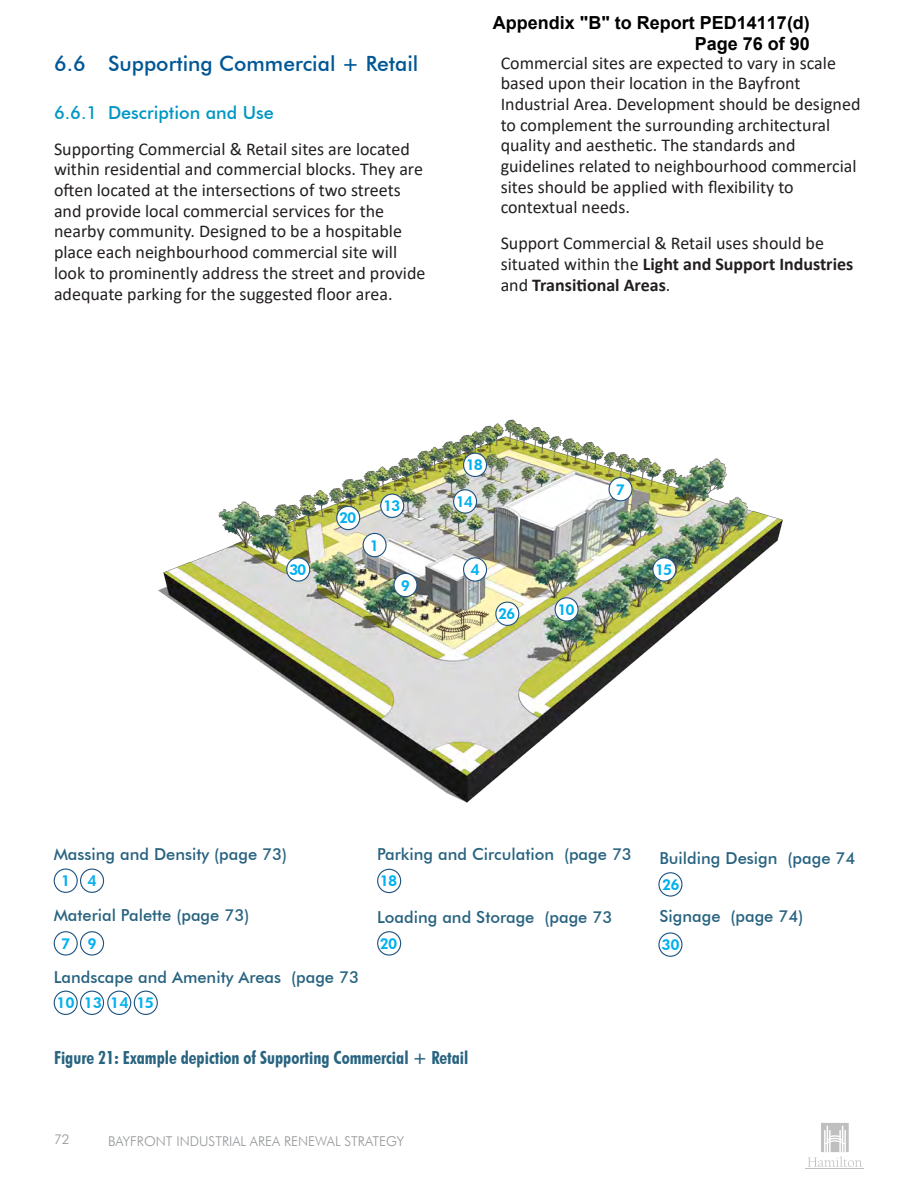
<style>
.page{position:relative;width:918px;height:1188px;background:#fff}
.page>*{position:absolute;margin:0;border:0;box-sizing:border-box;transform-origin:0 0}
.t1{font:500 21px "Futura BT";color:#005795}
.t2{font:18px/20.7px "Calibri";color:#231f20}
.t3{font:700 condensed 18px "Futura BT";color:#286380}
.t4{font:700 18px/21.6px "Arial";color:#000;text-align:right}
.t5{font:500 18px "Futura BT";color:#0097c4}
.t6{font:500 16.5px "Futura BT";color:#286380}
.t7{font:800 15px "Futura BT";letter-spacing:-.075em;color:#00b0f0}
.t8{font:300 13.5px "Futura BT";color:#939598}
.s1{font-weight:700}
</style>
<div class="page">
<hr style="left:806px;top:1169px;width:58px;height:1px;background:#bfbfbf">
<svg style="left:808px;top:1123px;width:54px;height:44px"></svg>
<img style="left:158px;top:419px;width:625px;height:384px">
<div style="left:363px;top:533px;width:23px;height:24px;background:#fff;border-radius:50%"></div>
<div style="left:363px;top:533px;width:24px;height:24px;border:1px solid #1c5280;border-radius:50%"></div>
<div style="left:394px;top:573px;width:23px;height:24px;background:#fff;border-radius:50%"></div>
<div style="left:393px;top:573px;width:25px;height:24px;border:1px solid #1c5280;border-radius:50%"></div>
<div style="left:609px;top:478px;width:23px;height:23px;background:#fff;border-radius:50%"></div>
<div style="left:609px;top:477px;width:24px;height:24px;border:1px solid #1c5280;border-radius:50%"></div>
<div style="left:464px;top:558px;width:23px;height:23px;background:#fff;border-radius:50%"></div>
<div style="left:463px;top:557px;width:24px;height:25px;border:1px solid #1c5280;border-radius:50%"></div>
<div style="left:555px;top:598px;width:23px;height:23px;background:#fff;border-radius:50%"></div>
<div style="left:555px;top:597px;width:24px;height:25px;border:1px solid #1c5280;border-radius:50%"></div>
<div style="left:337px;top:506px;width:23px;height:24px;background:#fff;border-radius:50%"></div>
<div style="left:336px;top:506px;width:24px;height:24px;border:1px solid #1c5280;border-radius:50%"></div>
<div style="left:381px;top:494px;width:23px;height:23px;background:#fff;border-radius:50%"></div>
<div style="left:380px;top:494px;width:24px;height:24px;border:1px solid #1c5280;border-radius:50%"></div>
<div style="left:496px;top:602px;width:23px;height:23px;background:#fff;border-radius:50%"></div>
<div style="left:495px;top:602px;width:24px;height:24px;border:1px solid #1c5280;border-radius:50%"></div>
<div style="left:287px;top:558px;width:23px;height:23px;background:#fff;border-radius:50%"></div>
<div style="left:286px;top:557px;width:24px;height:25px;border:1px solid #1c5280;border-radius:50%"></div>
<div style="left:454px;top:490px;width:23px;height:23px;background:#fff;border-radius:50%"></div>
<div style="left:453px;top:489px;width:24px;height:25px;border:1px solid #1c5280;border-radius:50%"></div>
<div style="left:464px;top:453px;width:23px;height:23px;background:#fff;border-radius:50%"></div>
<div style="left:463px;top:453px;width:24px;height:24px;border:1px solid #1c5280;border-radius:50%"></div>
<div style="left:653px;top:558px;width:23px;height:23px;background:#fff;border-radius:50%"></div>
<div style="left:652px;top:557px;width:24px;height:25px;border:1px solid #1c5280;border-radius:50%"></div>
<div style="left:54px;top:869px;width:24px;height:24px;border:1px solid #1c5280;border-radius:50%"></div>
<div style="left:107px;top:991px;width:24px;height:24px;border:1px solid #1c5280;border-radius:50%"></div>
<div style="left:658px;top:932px;width:24px;height:25px;border:1px solid #1c5280;border-radius:50%"></div>
<div style="left:54px;top:991px;width:24px;height:24px;border:1px solid #1c5280;border-radius:50%"></div>
<div style="left:377px;top:869px;width:24px;height:24px;border:1px solid #1c5280;border-radius:50%"></div>
<div style="left:658px;top:872px;width:24px;height:25px;border:1px solid #1c5280;border-radius:50%"></div>
<div style="left:134px;top:991px;width:24px;height:24px;border:1px solid #1c5280;border-radius:50%"></div>
<div style="left:377px;top:931px;width:24px;height:25px;border:1px solid #1c5280;border-radius:50%"></div>
<div style="left:80px;top:869px;width:24px;height:24px;border:1px solid #1c5280;border-radius:50%"></div>
<div style="left:54px;top:931px;width:24px;height:25px;border:1px solid #1c5280;border-radius:50%"></div>
<div style="left:80px;top:931px;width:24px;height:25px;border:1px solid #1c5280;border-radius:50%"></div>
<div style="left:80px;top:991px;width:24px;height:24px;border:1px solid #1c5280;border-radius:50%"></div>
<p class="t1" style="left:54px;top:51px;width:366px">6.6 Supporting Commercial + Retail</p>
<p class="t5" style="left:54px;top:102px;width:221px">6.6.1 Description and Use</p>
<p class="t2" style="left:54px;top:138px;width:373px">Supporting Commercial &amp; Retail sites are located within residential and commercial blocks. They are often located at the intersections of two streets and provide local commercial services for the nearby community. Designed to be a hospitable place each neighbourhood commercial site will look to prominently address the street and provide adequate parking for the suggested floor area.</p>
<p class="t4" style="left:493px;top:12px;width:319px">Appendix "B" to Report PED14117(d)<br>Page 76 of 90</p>
<p class="t2" style="left:501px;top:52px;width:361px">Commercial sites are expected to vary in scale based upon their location in the Bayfront Industrial Area. Development should be designed to complement the surrounding architectural quality and aesthetic. The standards and guidelines related to neighbourhood commercial sites should be applied with flexibility to contextual needs.</p>
<p class="t2" style="left:501px;top:232px;width:354px">Support Commercial &amp; Retail uses should be situated within the <span class="s1">Light and Support Industries </span>and <span class="s1">Transitional Areas</span>.</p>
<p class="t7" style="left:289px;top:560px;width:19px">30</p>
<p class="t7" style="left:339px;top:509px;width:19px">20</p>
<p class="t7" style="left:383px;top:497px;width:19px">13</p>
<p class="t7" style="left:370px;top:536px;width:11px">1</p>
<p class="t7" style="left:401px;top:576px;width:11px">9</p>
<p class="t7" style="left:466px;top:456px;width:19px">18</p>
<p class="t7" style="left:456px;top:492px;width:19px">14</p>
<p class="t7" style="left:470px;top:561px;width:11px">4</p>
<p class="t7" style="left:498px;top:605px;width:19px">26</p>
<p class="t7" style="left:557px;top:600px;width:19px">10</p>
<p class="t7" style="left:616px;top:480px;width:11px">7</p>
<p class="t7" style="left:655px;top:560px;width:19px">15</p>
<p class="t6" style="left:54px;top:844px;width:235px">Massing and Density (page 73)</p>
<p class="t7" style="left:61px;top:872px;width:11px">1</p>
<p class="t7" style="left:87px;top:872px;width:11px">4</p>
<p class="t6" style="left:54px;top:905px;width:197px">Material Palette (page 73)</p>
<p class="t7" style="left:61px;top:934px;width:11px">7</p>
<p class="t7" style="left:87px;top:934px;width:11px">9</p>
<p class="t6" style="left:54px;top:967px;width:307px">Landscape and Amenity Areas (page 73</p>
<p class="t7" style="left:56px;top:994px;width:20px">10</p>
<p class="t7" style="left:84px;top:993px;width:20px">13</p>
<p class="t7" style="left:110px;top:993px;width:20px">14</p>
<p class="t7" style="left:137px;top:994px;width:19px">15</p>
<p class="t6" style="left:377px;top:844px;width:256px">Parking and Circulation (page 73</p>
<p class="t6" style="left:659px;top:848px;width:197px">Building Design (page 74</p>
<p class="t7" style="left:380px;top:872px;width:19px">18</p>
<p class="t7" style="left:662px;top:875px;width:19px">26</p>
<p class="t6" style="left:377px;top:907px;width:237px">Loading and Storage (page 73</p>
<p class="t7" style="left:380px;top:934px;width:19px">20</p>
<p class="t6" style="left:659px;top:906px;width:145px">Signage (page 74)</p>
<p class="t7" style="left:661px;top:935px;width:20px">30</p>
<p class="t3" style="left:54px;top:1046px;width:416px">Figure 21: Example depiction of Supporting Commercial + Retail</p>
<p class="t8" style="left:54px;top:1131px;width:17px">72</p>
<p class="t8" style="left:108px;top:1133px;width:298px">BAYFRONT INDUSTRIAL AREA RENEWAL STRATEGY</p>
</div>
